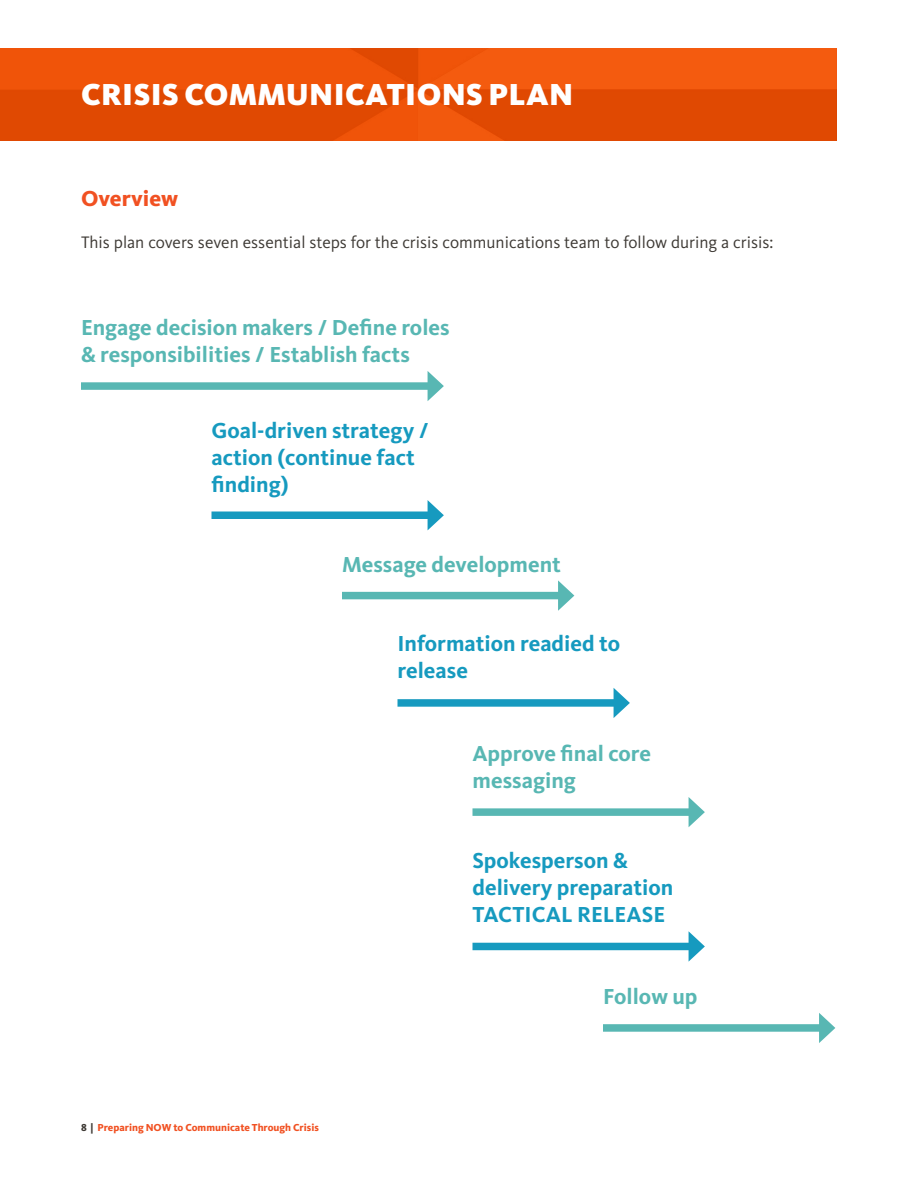
<style>
.page{position:relative;width:918px;height:1188px;background:#fff}
.page>*{position:absolute;margin:0;border:0;box-sizing:border-box;transform-origin:0 0}
.Section_Title_-_21{font:900 31.5px "Kievit OT";letter-spacing:.01em;color:#fff}
.Body_Copy_-_Large{font:700 22.5px/27px "Kievit OT";color:#169abf}
.Body_Copy_-_Large-2{font:700 22.5px/27px "Kievit OT";color:#58b7b3}
.Body_Copy_-_Large-3{font:800 22.5px "Kievit OT";color:#f15122}
.Body_Copy_-_Medium{font:17.25px "Kievit OT";color:#3d3934}
.t1{font:800 10.5px "Kievit OT";color:#f15122}
.s1{color:#3d3934}
</style>
<div class="page">
<img style="left:0;top:48px;width:837px;height:92px">
<div style="left:81px;top:382px;width:353px;height:8px;background:#58b7b3"></div>
<svg style="left:428px;top:371px;width:16px;height:30px"></svg>
<div style="left:212px;top:512px;width:222px;height:7px;background:#169abf"></div>
<svg style="left:428px;top:500px;width:16px;height:30px"></svg>
<div style="left:342px;top:592px;width:222px;height:7px;background:#58b7b3"></div>
<svg style="left:558px;top:580px;width:16px;height:31px"></svg>
<div style="left:603px;top:1024px;width:222px;height:8px;background:#58b7b3"></div>
<svg style="left:819px;top:1013px;width:16px;height:30px"></svg>
<div style="left:472px;top:808px;width:223px;height:8px;background:#58b7b3"></div>
<svg style="left:689px;top:797px;width:16px;height:30px"></svg>
<div style="left:472px;top:943px;width:223px;height:7px;background:#169abf"></div>
<svg style="left:689px;top:931px;width:16px;height:30px"></svg>
<div style="left:398px;top:699px;width:222px;height:8px;background:#169abf"></div>
<svg style="left:614px;top:688px;width:16px;height:30px"></svg>
<p class="Section_Title_-_21" style="left:81px;top:75px;width:494px">CRISIS COMMUNICATIONS PLAN</p>
<p class="Body_Copy_-_Large-3" style="left:81px;top:185px;width:99px">Overview</p>
<p class="Body_Copy_-_Medium" style="left:81px;top:232px;width:694px">This plan covers seven essential steps for the crisis communications team to follow during a crisis:</p>
<p class="Body_Copy_-_Large-2" style="left:81px;top:314px;width:370px">Engage decision makers / Define roles &amp; responsibilities / Establish facts</p>
<p class="Body_Copy_-_Large" style="left:212px;top:417px;width:219px">Goal-driven strategy / action (continue fact finding)</p>
<p class="Body_Copy_-_Large-2" style="left:342px;top:551px;width:220px">Message development</p>
<p class="Body_Copy_-_Large" style="left:398px;top:630px;width:224px">Information readied to release</p>
<p class="Body_Copy_-_Large-2" style="left:472px;top:740px;width:180px">Approve final core messaging</p>
<p class="Body_Copy_-_Large" style="left:472px;top:848px;width:202px">Spokesperson &amp; delivery preparation</p>
<p class="Body_Copy_-_Large" style="left:472px;top:902px;width:194px">TACTICAL RELEASE</p>
<p class="t1" style="left:81px;top:1121px;width:239px"><span class="s1">8 |</span> Preparing NOW to Communicate Through Crisis</p>
<p class="Body_Copy_-_Large-2" style="left:603px;top:983px;width:96px">Follow up</p>
</div>
